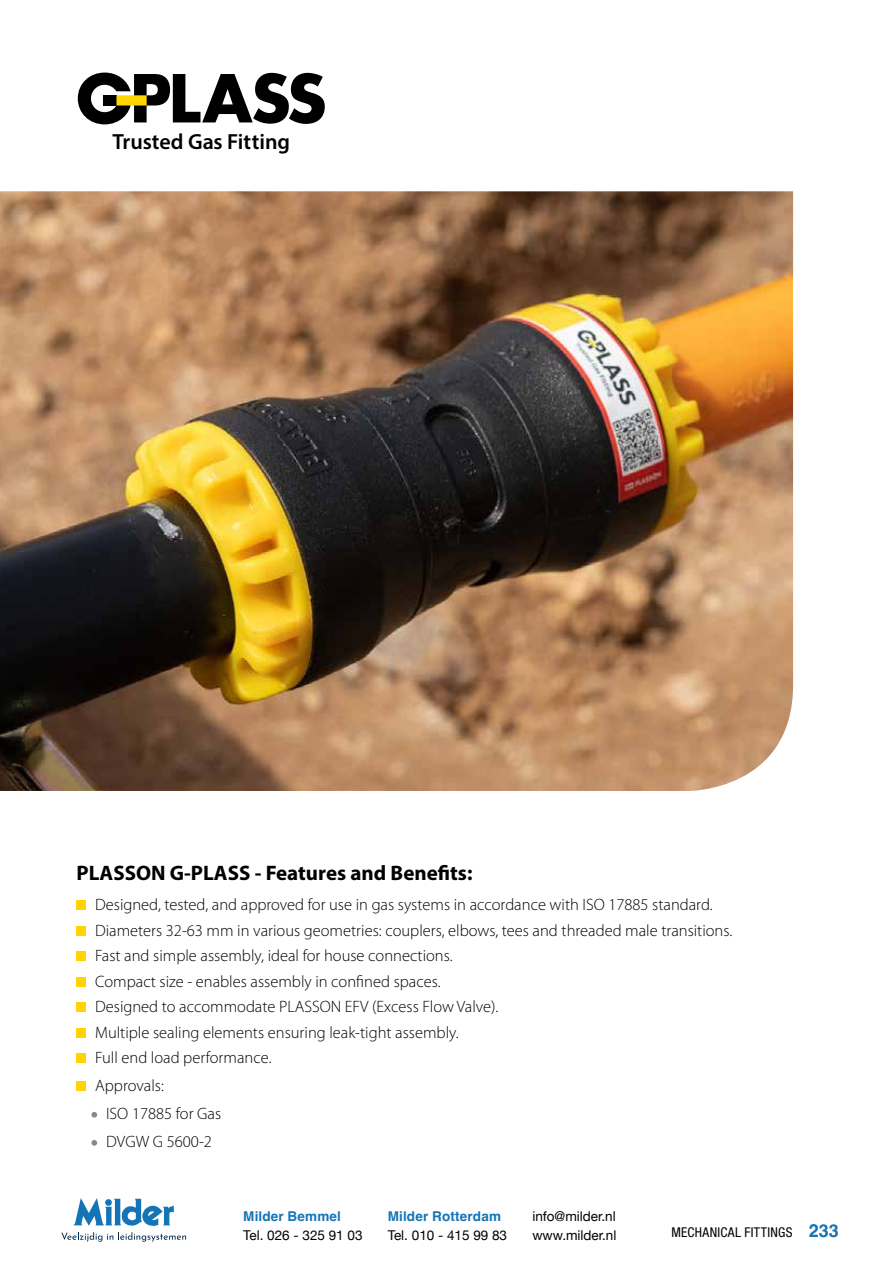
<style>
.page{position:relative;width:893px;height:1263px;background:#fff}
.page>*{position:absolute;margin:0;border:0;box-sizing:border-box;transform-origin:0 0}
.t1{font:600 21.9px "Myriad Pro";color:#000}
.t2{font:700 21px "Myriad Pro";color:#000}
.t3{font:700 18px "Helvetica";color:#1474b6}
.t4{font:300 16.5px/25.5px "Myriad Pro";color:#000}
.t5{font:13.5px/19.5px "Helvetica Neue";color:#000}
.t6{font:700 13.5px "Helvetica";letter-spacing:.015em;color:#1474b6}
.t7{font:condensed 13.5px "Helvetica Neue LT Std";letter-spacing:.025em;color:#000}
</style>
<div class="page">
<svg style="left:61px;top:1198px;width:125px;height:44px"></svg>
<img style="left:0;top:191px;width:793px;height:600px">
<svg style="left:78px;top:73px;width:247px;height:51px"></svg>
<div style="left:77px;top:900px;width:9px;height:10px;background:#ffd400"></div>
<div style="left:77px;top:926px;width:9px;height:10px;background:#ffd400"></div>
<div style="left:77px;top:951px;width:9px;height:10px;background:#ffd400"></div>
<div style="left:77px;top:977px;width:9px;height:10px;background:#ffd400"></div>
<div style="left:77px;top:1002px;width:9px;height:10px;background:#ffd400"></div>
<div style="left:77px;top:1028px;width:9px;height:10px;background:#ffd400"></div>
<div style="left:77px;top:1053px;width:9px;height:10px;background:#ffd400"></div>
<div style="left:77px;top:1082px;width:9px;height:9px;background:#ffd400"></div>
<svg style="left:91px;top:1112px;width:6px;height:5px"></svg>
<svg style="left:91px;top:1140px;width:6px;height:6px"></svg>
<h1 class="t1" style="left:112px;top:128px;width:179px">Trusted Gas Fitting</h1>
<p class="t2" style="left:77px;top:859px;width:397px">PLASSON G-PLASS - Features and Benefits:</p>
<p class="t4" style="left:95px;top:892px;width:639px">Designed, tested, and approved for use in gas systems in accordance with ISO 17885 standard.<br>Diameters 32-63 mm in various geometries: couplers, elbows, tees and threaded male transitions.<br>Fast and simple assembly, ideal for house connections.<br>Compact size - enables assembly in confined spaces.<br>Designed to accommodate PLASSON EFV (Excess Flow Valve).<br>Multiple sealing elements ensuring leak-tight assembly.<br>Full end load performance.</p>
<p class="t4" style="left:106px;top:1071px;width:117px;line-height:28px;text-indent:-11px">Approvals:<br>ISO 17885 for Gas<br>DVGW G 5600-2</p>
<p class="t6" style="left:243px;top:1207px;width:99px">Milder Bemmel</p>
<p class="t5" style="left:243px;top:1226px;width:121px">Tel. 026 - 325 91 03</p>
<p class="t6" style="left:388px;top:1207px;width:115px">Milder Rotterdam</p>
<p class="t5" style="left:388px;top:1226px;width:121px">Tel. 010 - 415 99 83</p>
<p class="t5" style="left:532px;top:1207px;width:85px">info@milder.nl www.milder.nl</p>
<p class="t7" style="left:671px;top:1225px;width:123px">MECHANICAL FITTINGS</p>
<p class="t3" style="left:809px;top:1220px;width:32px">233</p>
</div>
